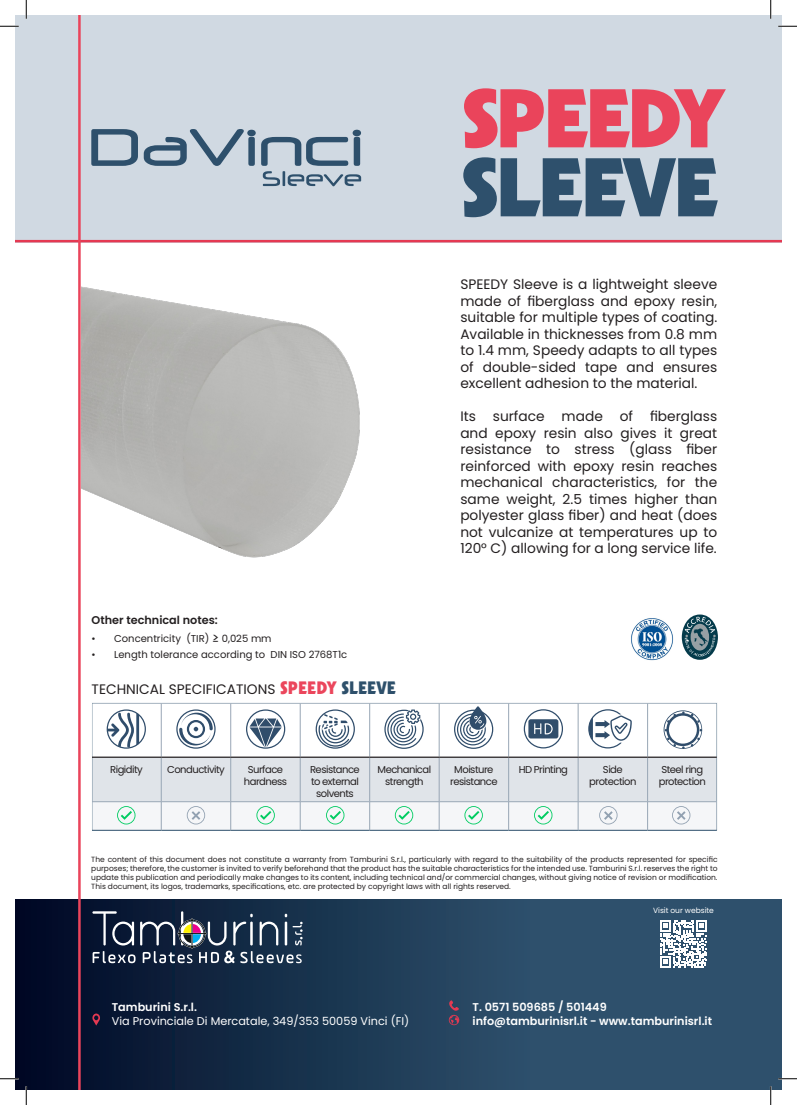
<style>
.page{position:relative;width:797px;height:1105px;background:#fff}
.page>*{position:absolute;margin:0;border:0;box-sizing:border-box;transform-origin:0 0}
.t1{font:81.25px "Geometric 231 BT Heavy C";letter-spacing:-.04em;color:#2e506c;scale:1.09 1}
.t2{font:81.25px "Geometric 231 BT Heavy C";letter-spacing:-.05em;color:#ea445b;scale:1.09 1}
.t3{font:13.75px/16.5px "Poppins";color:#231f20;text-align:justify}
.t4{font:600 11.25px/13.5px "Poppins";color:#fff}
.t5{font:11.25px "Poppins";color:#fff}
.t6{font:600 11.25px "Poppins";color:#231f20}
.t7{font:10px/12px "Poppins";letter-spacing:-.05em;color:#231f20;text-align:center}
.t8{font:10px "Poppins";color:#231f20}
.t9{font:7.5px/9px "Poppins";color:#231f20;text-align:justify}
.t10{font:7.5px "Poppins";color:#fff}
.s1{font-size:13.75px}
.s2{font-family:"Geometric 231 BT Heavy C";font-size:17.5px;color:#eb465c}
.s3{font-family:"Geometric 231 BT Heavy C";font-size:17.5px;color:#2e506b}
</style>
<div class="page">
<div style="left:16px;top:16px;width:765px;height:226px;background:#d0d9e2"></div>
<hr style="left:717px;top:703px;width:1px;height:54px;background:#2e506c">
<hr style="left:92px;top:830px;width:69px;height:1px;background:#2e506c">
<hr style="left:161px;top:830px;width:70px;height:1px;background:#2e506c">
<hr style="left:231px;top:830px;width:69px;height:1px;background:#2e506c">
<hr style="left:300px;top:830px;width:70px;height:1px;background:#2e506c">
<hr style="left:370px;top:830px;width:69px;height:1px;background:#2e506c">
<hr style="left:439px;top:830px;width:69px;height:1px;background:#2e506c">
<hr style="left:508px;top:830px;width:70px;height:1px;background:#2e506c">
<hr style="left:578px;top:830px;width:69px;height:1px;background:#2e506c">
<hr style="left:647px;top:830px;width:70px;height:1px;background:#2e506c">
<hr style="left:161px;top:703px;width:1px;height:53px;background:#98a6b5">
<hr style="left:230px;top:703px;width:1px;height:53px;background:#98a6b5">
<hr style="left:300px;top:703px;width:1px;height:53px;background:#98a6b5">
<hr style="left:369px;top:703px;width:1px;height:53px;background:#98a6b5">
<hr style="left:439px;top:703px;width:1px;height:53px;background:#98a6b5">
<hr style="left:508px;top:703px;width:1px;height:53px;background:#98a6b5">
<hr style="left:578px;top:703px;width:1px;height:53px;background:#98a6b5">
<hr style="left:647px;top:703px;width:1px;height:53px;background:#98a6b5">
<hr style="left:92px;top:756px;width:69px;height:2px;background:#231f20">
<hr style="left:161px;top:756px;width:70px;height:2px;background:#231f20">
<hr style="left:231px;top:756px;width:69px;height:2px;background:#231f20">
<hr style="left:300px;top:756px;width:70px;height:2px;background:#231f20">
<hr style="left:370px;top:756px;width:69px;height:2px;background:#231f20">
<hr style="left:439px;top:756px;width:69px;height:2px;background:#231f20">
<hr style="left:508px;top:756px;width:70px;height:2px;background:#231f20">
<hr style="left:578px;top:756px;width:69px;height:2px;background:#231f20">
<hr style="left:647px;top:756px;width:70px;height:2px;background:#231f20">
<div style="left:91px;top:702px;width:626px;height:142px;border:1px solid #fff"></div>
<div style="left:16px;top:900px;width:765px;height:189px;background:linear-gradient(to right,#03102c,#38607c)"></div>
<svg style="left:92px;top:1013px;width:8px;height:12px"></svg>
<hr style="left:16px;top:240px;width:765px;height:2px;background:#e53952">
<svg style="left:449px;top:1000px;width:10px;height:25px"></svg>
<svg style="left:92px;top:911px;width:210px;height:52px"></svg>
<svg style="left:107px;top:713px;width:27px;height:34px"></svg>
<hr style="left:136px;top:713px;width:3px;height:34px;background:#304d6b">
<div style="left:107px;top:709px;width:39px;height:40px;border:1px solid #304d6b;border-radius:50%"></div>
<svg style="left:179px;top:713px;width:34px;height:32px"></svg>
<div style="left:176px;top:709px;width:39px;height:40px;border:1px solid #304d6b;border-radius:50%"></div>
<svg style="left:249px;top:718px;width:33px;height:29px"></svg>
<div style="left:246px;top:709px;width:39px;height:40px;border:1px solid #304d6b;border-radius:50%"></div>
<div style="left:315px;top:709px;width:40px;height:40px;border:1px solid #304d6b;border-radius:50%"></div>
<svg style="left:318px;top:714px;width:31px;height:33px"></svg>
<div style="left:384px;top:710px;width:39px;height:39px;border:1px solid #304d6b;border-radius:50%"></div>
<svg style="left:387px;top:709px;width:33px;height:36px"></svg>
<svg style="left:528px;top:719px;width:30px;height:19px"></svg>
<div style="left:524px;top:709px;width:39px;height:39px;border:1px solid #304d6b;border-radius:50%"></div>
<div style="left:588px;top:709px;width:39px;height:39px;border:1px solid #304d6b;border-radius:50%"></div>
<svg style="left:589px;top:710px;width:42px;height:36px"></svg>
<svg style="left:663px;top:710px;width:39px;height:39px"></svg>
<div style="left:454px;top:710px;width:39px;height:39px;border:1px solid #304d6b;border-radius:50%"></div>
<svg style="left:457px;top:706px;width:29px;height:39px"></svg>
<svg style="left:91px;top:129px;width:47px;height:37px"></svg>
<svg style="left:144px;top:129px;width:217px;height:57px"></svg>
<svg style="left:92px;top:757px;width:626px;height:73px"></svg>
<img style="left:81px;top:286px;width:279px;height:272px">
<img style="left:631px;top:618px;width:43px;height:43px">
<svg style="left:659px;top:920px;width:48px;height:47px"></svg>
<hr style="left:78px;top:16px;width:3px;height:1073px;background:#ea445b">
<svg style="left:681px;top:614px;width:36px;height:46px"></svg>
<svg style="left:684px;top:617px;width:31px;height:40px"></svg>
<svg style="left:0;top:25px;width:19px;height:2px"></svg>
<svg style="left:778px;top:25px;width:19px;height:2px"></svg>
<svg style="left:0;top:1078px;width:19px;height:1px"></svg>
<svg style="left:778px;top:1078px;width:19px;height:1px"></svg>
<svg style="left:25px;top:0;width:2px;height:19px"></svg>
<svg style="left:25px;top:1086px;width:2px;height:19px"></svg>
<svg style="left:770px;top:0;width:1px;height:19px"></svg>
<svg style="left:770px;top:1086px;width:1px;height:19px"></svg>
<p class="t2" style="left:461px;top:69px;width:243px">SPEEDY</p>
<p class="t1" style="left:460px;top:138px;width:239px">SLEEVE</p>
<h3 class="t6" style="left:92px;top:614px;width:128px">Other technical notes:</h3>
<h3 class="t8" style="left:92px;top:632px;width:181px">• Concentricity (TIR) <span class="s1">≥</span> 0,025 mm</h3>
<h3 class="t8" style="left:92px;top:649px;width:257px">• Length tolerance according to DIN ISO 2768T1c</h3>
<p class="t3" style="left:92px;top:681px;width:306px">TECHNICAL SPECIFICATIONS <span class="s2">SPEEDY</span> <span class="s3">SLEEVE</span></p>
<p class="t3" style="left:460px;top:276px;width:258px">SPEEDY Sleeve is a lightweight sleeve made of fiberglass and epoxy resin, suitable for multiple types of coating.<br>Available in thicknesses from 0.8 mm to 1.4 mm, Speedy adapts to all types of double-sided tape and ensures excellent adhesion to the material.</p>
<p class="t3" style="left:460px;top:408px;width:258px">Its surface made of fiberglass and epoxy resin also gives it great resistance to stress (glass fiber reinforced with epoxy resin reaches mechanical characteristics, for the same weight, 2.5 times higher than polyester glass fiber) and heat (does not vulcanize at temperatures up to 120° C) allowing for a long service life.</p>
<h3 class="t7" style="left:110px;top:763px;width:34px">Rigidity</h3>
<h3 class="t7" style="left:167px;top:763px;width:59px">Conductivity</h3>
<h3 class="t7" style="left:244px;top:763px;width:45px">Surface hardness</h3>
<h3 class="t7" style="left:310px;top:763px;width:51px">Resistance to external solvents</h3>
<h3 class="t7" style="left:377px;top:763px;width:55px">Mechanical strength</h3>
<h3 class="t7" style="left:450px;top:763px;width:49px">Moisture resistance</h3>
<h3 class="t7" style="left:518px;top:763px;width:51px">HD Printing</h3>
<h3 class="t7" style="left:589px;top:763px;width:49px">Side protection</h3>
<h3 class="t7" style="left:658px;top:763px;width:49px;text-align:left">Steel ring protection</h3>
<p class="t9" style="left:91px;top:855px;width:627px">The content of this document does not constitute a warranty from Tamburini S.r.l., particularly with regard to the suitability of the products represented for specific purposes; therefore, the customer is invited to verify beforehand that the product has the suitable characteristics for the intended use. Tamburini S.r.l. reserves the right to update this publication and periodically make changes to its content, including technical and/or commercial changes, without giving notice of revision or modification.<br>This document, its logos, trademarks, specifications, etc. are protected by copyright laws with all rights reserved.</p>
<h3 class="t4" style="left:112px;top:1001px;width:87px">Tamburini S.r.l.</h3>
<h3 class="t5" style="left:112px;top:1014px;width:299px">Via Provinciale Di Mercatale, 349/353 50059 Vinci (FI)</h3>
<p class="t10" style="left:653px;top:906px;width:62px">Visit our website</p>
<h3 class="t4" style="left:472px;top:1001px;width:241px">T. 0571 509685 / 501449 info@tamburinisrl.it - www.tamburinisrl.it</h3>
</div>
